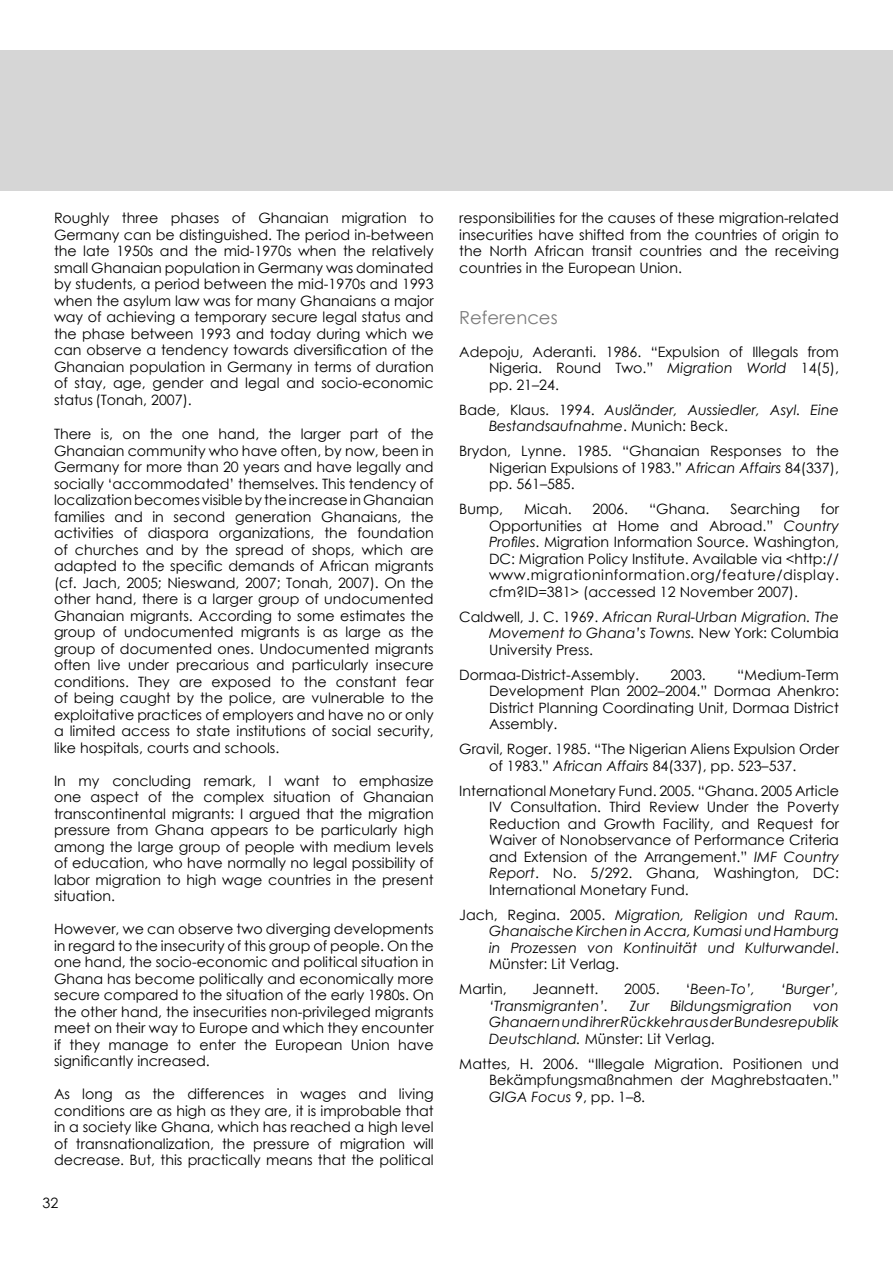
<style>
.page{position:relative;width:893px;height:1263px;background:#fff}
.page>*{position:absolute;margin:0;border:0;box-sizing:border-box;transform-origin:0 0}
.t1{font:18px "Century Gothic";color:#7c7c7c}
.t2{font:14.25px/16.5px "Century Gothic";color:#000;text-align:justify}
.t3{font:italic 14.25px/16.5px "Century Gothic";color:#000;text-align:justify}
.s1{font-style:italic}
.s2{font-style:normal}
</style>
<div class="page">
<div style="left:0;top:50px;width:893px;height:140px;background:#d6d6d6"></div>
<p class="t2" style="left:54px;top:210px;width:381px">Roughly three phases of Ghanaian migration to Germany can be distinguished. The period in-between the late 1950s and the mid-1970s when the relatively small Ghanaian population in Germany was dominated by students, a period between the mid-1970s and 1993 when the asylum law was for many Ghanaians a major way of achieving a temporary secure legal status and the phase between 1993 and today during which we can observe a tendency towards diversification of the Ghanaian population in Germany in terms of duration of stay, age, gender and legal and socio-economic status (Tonah, 2007).</p>
<p class="t2" style="left:54px;top:426px;width:381px">There is, on the one hand, the larger part of the Ghanaian community who have often, by now, been in Germany for more than 20 years and have legally and socially ‘accommodated’ themselves. This tendency of localization becomes visible by the increase in Ghanaian families and in second generation Ghanaians, the activities of diaspora organizations, the foundation of churches and by the spread of shops, which are adapted to the specific demands of African migrants (cf. Jach, 2005; Nieswand, 2007; Tonah, 2007). On the other hand, there is a larger group of undocumented Ghanaian migrants. According to some estimates the group of undocumented migrants is as large as the group of documented ones. Undocumented migrants often live under precarious and particularly insecure conditions. They are exposed to the constant fear of being caught by the police, are vulnerable to the exploitative practices of employers and have no or only a limited access to state institutions of social security, like hospitals, courts and schools.</p>
<p class="t2" style="left:54px;top:772px;width:381px">In my concluding remark, I want to emphasize one aspect of the complex situation of Ghanaian transcontinental migrants: I argued that the migration pressure from Ghana appears to be particularly high among the large group of people with medium levels of education, who have normally no legal possibility of labor migration to high wage countries in the present situation.</p>
<p class="t2" style="left:54px;top:921px;width:381px">However, we can observe two diverging developments in regard to the insecurity of this group of people. On the one hand, the socio-economic and political situation in Ghana has become politically and economically more secure compared to the situation of the early 1980s. On the other hand, the insecurities non-privileged migrants meet on their way to Europe and which they encounter if they manage to enter the European Union have significantly increased.</p>
<p class="t2" style="left:54px;top:1086px;width:381px">As long as the differences in wages and living conditions are as high as they are, it is improbable that in a society like Ghana, which has reached a high level of transnationalization, the pressure of migration will decrease. But, this practically means that the political</p>
<p class="t2" style="left:43px;top:1194px;width:17px">32</p>
<p class="t2" style="left:459px;top:210px;width:381px">responsibilities for the causes of these migration-related insecurities have shifted from the countries of origin to the North African transit countries and the receiving countries in the European Union.</p>
<p class="t1" style="left:459px;top:305px;width:100px">References</p>
<p class="t2" style="left:489px;top:343px;width:351px;text-indent:-30px">Adepoju, Aderanti. 1986. “Expulsion of Illegals from Nigeria. Round Two.” <span class="s1">Migration World</span> 14 (5), pp. 21 –24.</p>
<p class="t2" style="left:459px;top:401px;width:109px">Bade, Klaus. 1994</p>
<p class="t3" style="left:489px;top:401px;width:351px;text-indent:102px"><span class="s2">.</span> Ausländer, Aussiedler, Asyl. Eine<br>Bestandsaufnahme<span class="s2">. Munich: Beck.</span></p>
<p class="t2" style="left:489px;top:443px;width:351px;text-indent:-30px">Brydon, Lynne. 1985. “Ghanaian Responses to the Nigerian Expulsions of 1983.” <span class="s1">African Affairs</span> 84(337), pp. 561 –585.</p>
<p class="t2" style="left:459px;top:501px;width:45px">Bump,</p>
<p class="t2" style="left:524px;top:501px;width:49px">Micah.</p>
<p class="t2" style="left:593px;top:501px;width:37px">2006.</p>
<p class="t2" style="left:649px;top:501px;width:62px">“Ghana.</p>
<p class="t2" style="left:730px;top:501px;width:71px">Searching</p>
<p class="t2" style="left:489px;top:501px;width:352px;text-indent:332px">for Opportunities at Home and Abroad.” <span class="s1">Country Profiles</span>. Migration Information Source. Washington, DC: Migration Policy Institute. Available via &lt;http:// www.migrationinformation.org/feature/display. cfm?ID=381 &gt; (accessed 1 2 November 2007).</p>
<p class="t3" style="left:489px;top:608px;width:351px;text-indent:-30px"><span class="s2">Caldwell, J. C. 19 69.</span> African Rural-Urban Migration. The Movement to Ghana’s Towns. <span class="s2">New York: Columbia University Press.</span></p>
<p class="t2" style="left:459px;top:666px;width:181px">Dormaa-District-Assembly.</p>
<p class="t2" style="left:670px;top:666px;width:37px">2003.</p>
<p class="t2" style="left:489px;top:666px;width:351px;text-indent:248px">“Medium-Term Development Plan 2002–2004.” Dormaa Ahenkro:<br>District Planning Coordinating Unit, Dormaa District Assembly.</p>
<p class="t2" style="left:489px;top:741px;width:351px;text-indent:-30px">Gravil, Roger. 1985. “The Nigerian Aliens Expulsion Order of 1983.” <span class="s1">African Affairs</span> 84(337), pp. 523–537.</p>
<p class="t2" style="left:489px;top:782px;width:351px;text-indent:-30px">International Monetary Fund. 2005. “Ghana. 2005 Article IV Consultation. Third Review Under the Poverty Reduction and Growth Facility, and Request for Waiver of Nonobservance of Performance Criteria and Extension of the Arrangement.” <span class="s1">IMF Country Report</span>. No. 5/292. Ghana, Washington, DC:<br>International Monetary Fund.</p>
<p class="t3" style="left:489px;top:906px;width:351px;text-indent:-30px"><span class="s2">Jach, Regina. 2005.</span> Migration, Religion und Raum.<br>Ghanaische Kirchen in Accra, Kumasi und Hamburg in Prozessen von Kontinuität und Kulturwandel<span class="s2">.<br>Münster: Lit Verlag.</span></p>
<p class="t2" style="left:459px;top:981px;width:49px">Martin,</p>
<p class="t2" style="left:532px;top:981px;width:68px">Jeannett.</p>
<p class="t2" style="left:624px;top:981px;width:37px">2005.</p>
<p class="t3" style="left:685px;top:981px;width:71px"><span class="s2">‘</span>Been-To’,</p>
<p class="t3" style="left:781px;top:981px;width:60px">‘Burger’,</p>
<p class="t3" style="left:489px;top:997px;width:121px">‘Transmigranten’.</p>
<p class="t3" style="left:630px;top:997px;width:21px">Zur</p>
<p class="t3" style="left:670px;top:997px;width:123px">Bildungsmigration</p>
<p class="t3" style="left:489px;top:997px;width:351px;text-indent:324px">von Ghanaern und ihrer Rückkehr aus der Bundesrepublik Deutschland. <span class="s2">Münster: Lit Verlag.</span></p>
<p class="t2" style="left:489px;top:1055px;width:351px;text-indent:-30px">Mattes, H. 2006. “Illegale Migration. Positionen und Bekämpfungsmaßnahmen der Maghrebstaaten.” <span class="s1">GIGA Focus</span> 9, pp. 1 –8.</p>
</div>
